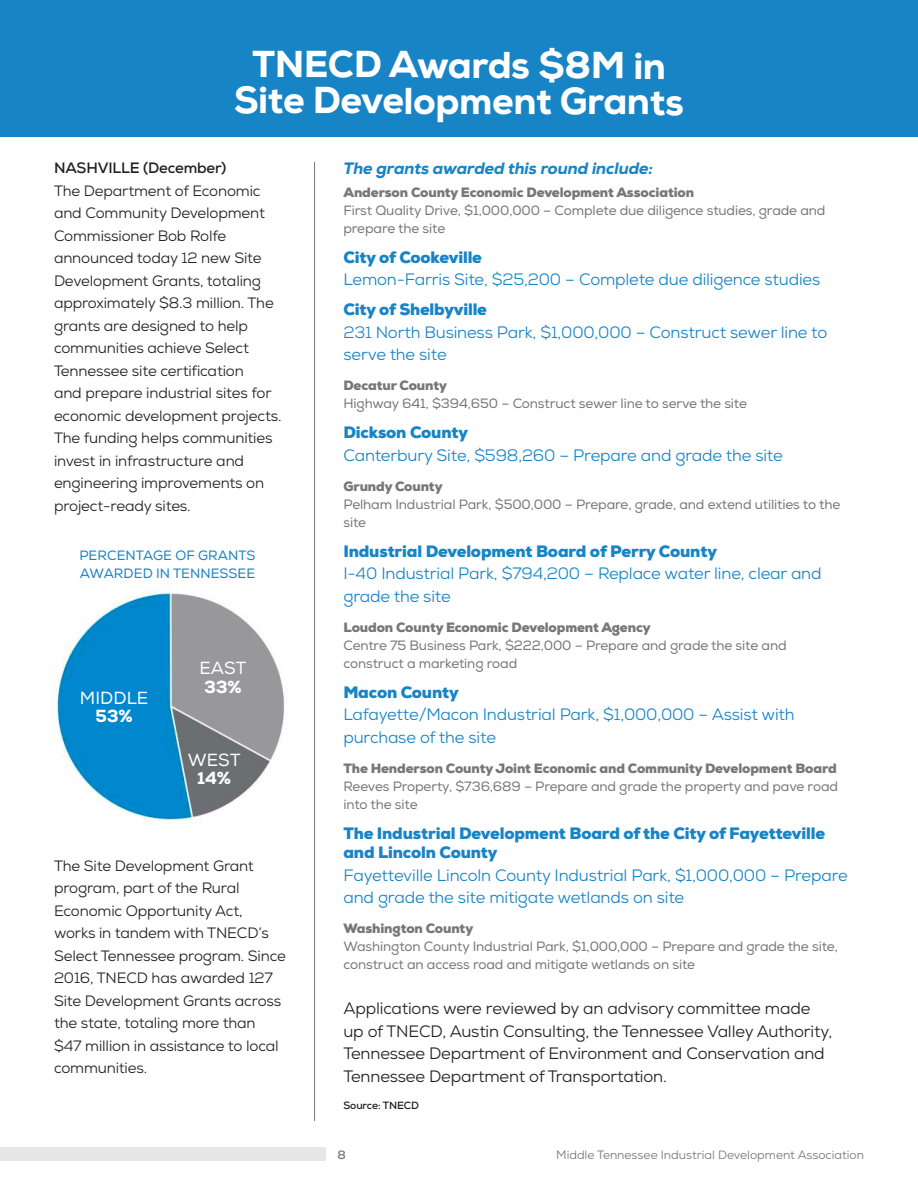
<style>
.page{position:relative;width:918px;height:1188px;background:#fff}
.page>*{position:absolute;margin:0;border:0;box-sizing:border-box;transform-origin:0 0}
.t1{font:800 37.5px/35.8px "Nexa";letter-spacing:-.015em;color:#fff;text-align:center}
.t2{font:17.55px "Nexa";letter-spacing:.005em;color:#fff}
.t3{font:800 17.55px "Nexa";color:#fff}
.t4{font:16.5px/22.5px "Nexa";letter-spacing:-.01em;color:#1784c5}
.t5{font:16.5px/22.5px "Nexa";letter-spacing:-.01em;color:#231f20}
.t6{font:900 16.5px/19.5px "Nexa";letter-spacing:-.01em;color:#1784c5}
.t7{font:italic 800 16.5px "Nexa";letter-spacing:-.01em;color:#1784c5}
.t8{font:15px/22.5px "Nexa";letter-spacing:-.01em;color:#231f20}
.t9{font:700 15px "Nexa";letter-spacing:-.01em;color:#231f20}
.t10{font:13.5px/18px "Nexa";letter-spacing:-.01em;color:#77777a}
.t11{font:900 13.5px "Nexa";letter-spacing:-.01em;color:#77777a}
.t12{font:13.5px/18px "Nexa";letter-spacing:.005em;color:#1784c5}
.t13{font:12px "Nexa";color:#77777a}
.t14{font:700 12px "Nexa";color:#77777a}
.t15{font:700 10.5px "Nexa";letter-spacing:-.01em;color:#231f20}
</style>
<div class="page">
<div style="left:0;top:1148px;width:325px;height:13px;background:#e6e7e9"></div>
<div style="left:0;top:0;width:918px;height:136px;background:#1784c5"></div>
<img style="left:52px;top:585px;width:233px;height:238px">
<hr style="left:314px;top:162px;width:1px;height:959px;background:#77777a">
<h1 class="t1" style="left:234px;top:47px;width:451px">TNECD Awards $8M in<br>Site Development Grants</h1>
<p class="t9" style="left:54px;top:158px;width:174px">NASHVILLE (December)</p>
<p class="t8" style="left:54px;top:179px;width:229px">The Department of Economic and Community Development<br>Commissioner Bob Rolfe announced today 12 new Site<br>Development Grants, totaling approximately $8.3 million. The grants are designed to help communities achieve Select<br>Tennessee site certification<br>and prepare industrial sites for economic development projects.<br>The funding helps communities invest in infrastructure and engineering improvements on project-ready sites.</p>
<p class="t12" style="left:79px;top:546px;width:178px">PERCENTAGE OF GRANTS<br>AWARDED IN TENNESSEE</p>
<p class="t2" style="left:80px;top:687px;width:70px">MIDDLE</p>
<p class="t3" style="left:95px;top:705px;width:39px">53%</p>
<p class="t2" style="left:200px;top:658px;width:48px">EAST</p>
<p class="t3" style="left:204px;top:675px;width:39px">33%</p>
<p class="t2" style="left:188px;top:749px;width:54px">WEST</p>
<p class="t3" style="left:197px;top:767px;width:35px">14%</p>
<p class="t8" style="left:54px;top:854px;width:233px">The Site Development Grant program, part of the Rural<br>Economic Opportunity Act, works in tandem with TNECD’s<br>Select Tennessee program. Since<br>2016, TNECD has awarded 127<br>Site Development Grants across the state, totaling more than $47 million in assistance to local communities.</p>
<p class="t7" style="left:343px;top:158px;width:311px">The grants awarded this round include:</p>
<p class="t11" style="left:343px;top:183px;width:352px">Anderson County Economic Development Association</p>
<p class="t10" style="left:343px;top:202px;width:484px">First Quality Drive, $1,000,000 – Complete due diligence studies, grade and prepare the site</p>
<p class="t6" style="left:343px;top:247px;width:140px">City of Cookeville</p>
<p class="t4" style="left:343px;top:268px;width:478px">Lemon-Farris Site, $25,200 – Complete due diligence studies</p>
<p class="t6" style="left:343px;top:300px;width:145px">City of Shelbyville</p>
<p class="t4" style="left:343px;top:321px;width:485px">231 North Business Park, $1,000,000 – Construct sewer line to serve the site</p>
<p class="t11" style="left:343px;top:377px;width:105px">Decatur County</p>
<p class="t10" style="left:343px;top:395px;width:405px">Highway 641, $394,650 – Construct sewer line to serve the site</p>
<p class="t6" style="left:343px;top:423px;width:126px">Dickson County</p>
<p class="t4" style="left:343px;top:444px;width:441px">Canterbury Site, $598,260 – Prepare and grade the site</p>
<p class="t11" style="left:343px;top:477px;width:101px">Grundy County</p>
<p class="t10" style="left:343px;top:496px;width:498px">Pelham Industrial Park, $500,000 – Prepare, grade, and extend utilities to the site</p>
<p class="t6" style="left:343px;top:541px;width:375px">Industrial Development Board of Perry County</p>
<p class="t4" style="left:343px;top:562px;width:480px">I-40 Industrial Park, $794,200 – Replace water line, clear and grade the site</p>
<p class="t11" style="left:343px;top:618px;width:309px">Loudon County Economic Development Agency</p>
<p class="t10" style="left:343px;top:637px;width:445px">Centre 75 Business Park, $222,000 – Prepare and grade the site and construct a marketing road</p>
<p class="t6" style="left:343px;top:682px;width:117px">Macon County</p>
<p class="t4" style="left:343px;top:703px;width:453px">Lafayette/Macon Industrial Park, $1,000,000 – Assist with purchase of the site</p>
<p class="t11" style="left:343px;top:759px;width:495px">The Henderson County Joint Economic and Community Development Board</p>
<p class="t10" style="left:343px;top:778px;width:496px">Reeves Property, $736,689 – Prepare and grade the property and pave road into the site</p>
<p class="t6" style="left:343px;top:823px;width:483px">The Industrial Development Board of the City of Fayetteville and Lincoln County</p>
<p class="t4" style="left:343px;top:864px;width:506px">Fayetteville Lincoln County Industrial Park, $1,000,000 – Prepare and grade the site mitigate wetlands on site</p>
<p class="t11" style="left:343px;top:920px;width:131px">Washington County</p>
<p class="t10" style="left:343px;top:938px;width:496px">Washington County Industrial Park, $1,000,000 – Prepare and grade the site, construct an access road and mitigate wetlands on site</p>
<p class="t5" style="left:343px;top:997px;width:491px">Applications were reviewed by an advisory committee made up of TNECD, Austin Consulting, the Tennessee Valley Authority, Tennessee Department of Environment and Conservation and Tennessee Department of Transportation.</p>
<p class="t15" style="left:343px;top:1099px;width:77px">Source: TNECD</p>
<p class="t14" style="left:338px;top:1147px;width:10px">8</p>
<p class="t13" style="left:556px;top:1147px;width:309px">Middle Tennessee Industrial Development Association</p>
</div>
